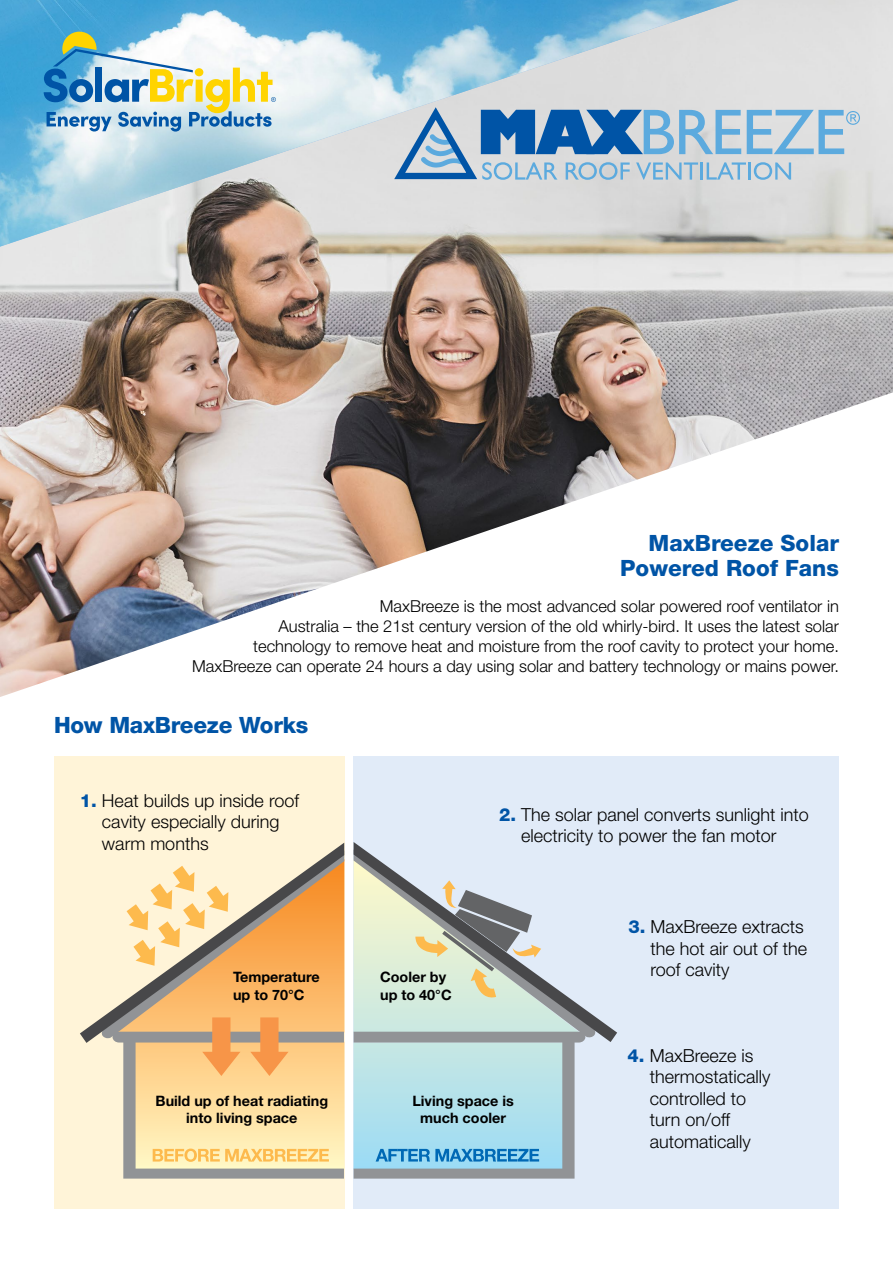
<style>
.page{position:relative;width:893px;height:1263px;background:#fff}
.page>*{position:absolute;margin:0;border:0;box-sizing:border-box;transform-origin:0 0}
.t1{font:800 22.5px/24.6px "Helvetica Neue LT Std";color:#0054a6;text-align:right}
.t2{font:300 18px/21.6px "Helvetica Neue LT Std";color:#000}
.t3{font:300 16.5px/19.8px "Helvetica Neue LT Std";color:#000;text-align:right}
.t4{font:700 14.4px/17.2px "Helvetica Neue LT Std";color:#000;text-align:center}
.s1{font-weight:800;color:#0054a6}
</style>
<div class="page">
<div style="left:54px;top:757px;width:290px;height:452px;background:#fff4d8"></div>
<div style="left:354px;top:757px;width:485px;height:452px;background:#dce8f7"></div>
<img style="left:0;top:0;width:893px;height:697px">
<svg style="left:739px;top:107px;width:121px;height:73px;background:#bcd0de"></svg>
<svg style="left:354px;top:842px;width:263px;height:200px"></svg>
<svg style="left:80px;top:843px;width:264px;height:200px"></svg>
<svg style="left:113px;top:1017px;width:231px;height:161px;background:#eccc96"></svg>
<svg style="left:354px;top:1032px;width:231px;height:146px;background:#a8cfda"></svg>
<svg style="left:415px;top:880px;width:126px;height:118px"></svg>
<img style="left:0;top:0;width:739px;height:247px">
<svg style="left:44px;top:32px;width:232px;height:100px"></svg>
<h1 class="t1" style="left:620px;top:531px;width:220px">MaxBreeze Solar<br>Powered Roof Fans</h1>
<p class="t3" style="left:192px;top:596px;width:648px">MaxBreeze is the most advanced solar powered roof ventilator in<br>Australia – the 21st century version of the old whirly-bird. It uses the latest solar<br>technology to remove heat and moisture from the roof cavity to protect your home.<br>MaxBreeze can operate 24 hours a day using solar and battery technology or mains power.</p>
<h1 class="t1" style="left:54px;top:712px;width:256px">How MaxBreeze Works</h1>
<p class="t2" style="left:102px;top:789px;width:199px;text-indent:-22px"><span class="s1">1.</span> Heat builds up inside roof cavity especially during warm months</p>
<p class="t4" style="left:233px;top:968px;width:88px;text-align:left">Temperature up to 70°C</p>
<p class="t4" style="left:156px;top:1092px;width:174px">Build up of heat radiating into living space</p>
<p class="t4" style="left:380px;top:968px;width:73px;text-align:left">Cooler by up to 40°C</p>
<p class="t2" style="left:499px;top:803px;width:311px;text-align:center"><span class="s1">2.</span> The solar panel converts sunlight into electricity to power the fan motor</p>
<p class="t2" style="left:650px;top:915px;width:158px;text-indent:-22px"><span class="s1">3.</span> MaxBreeze extracts the hot air out of the roof cavity</p>
<p class="t4" style="left:412px;top:1092px;width:103px">Living space is much cooler</p>
<p class="t2" style="left:650px;top:1044px;width:122px;text-indent:-22px"><span class="s1">4.</span> MaxBreeze is thermostatically controlled to turn on/off automatically</p>
</div>
